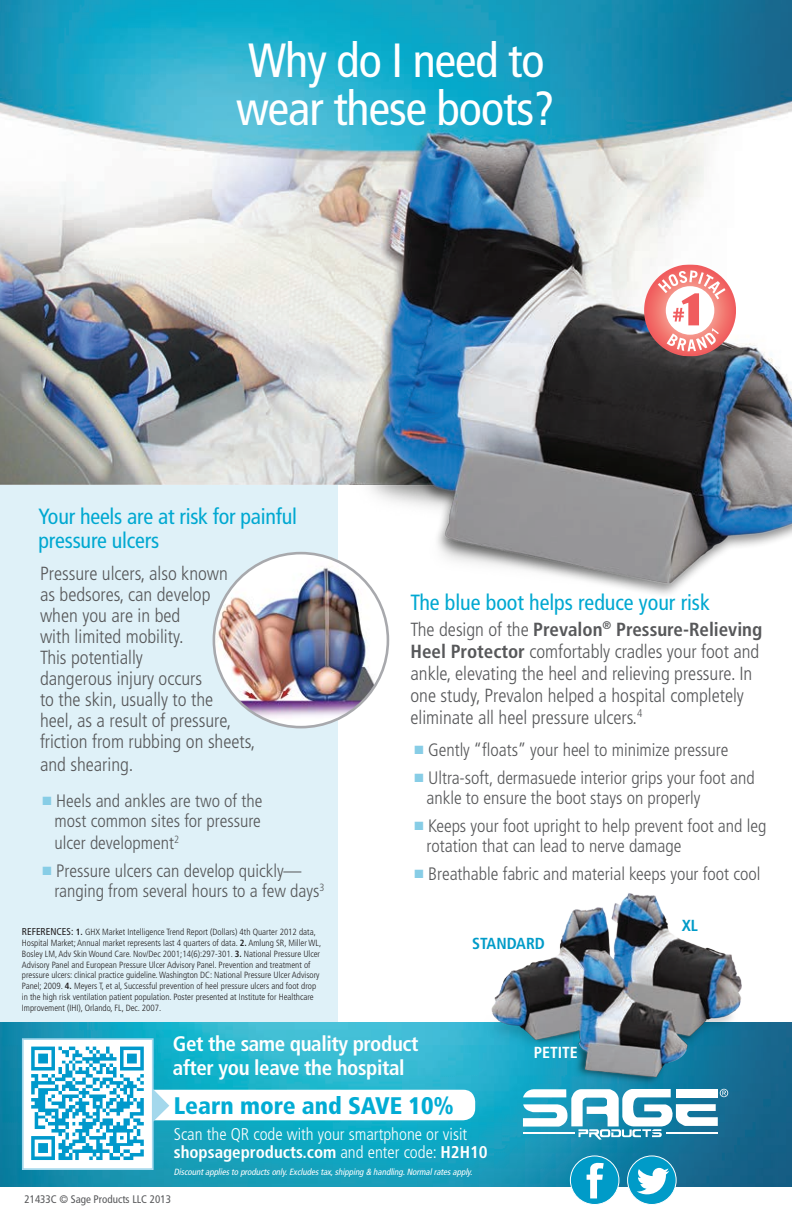
<style>
.page{position:relative;width:792px;height:1224px;background:#fff}
.page>*{position:absolute;margin:0;border:0;box-sizing:border-box;transform-origin:0 0}
.t1{font:condensed 48px "Frutiger";letter-spacing:-.02em;color:#fff}
.t2{font:900 condensed 24px "Frutiger";color:#02acd4}
.t3{font:condensed 22px "Frutiger";letter-spacing:-.01em;color:#00a8d1}
.t4{font:700 condensed 21px/23.4px "Frutiger";letter-spacing:-.02em;color:#fff}
.t5{font:300 condensed 19px/21px "Frutiger";color:#57585a}
.t6{font:300 condensed 18px/20px "Frutiger";color:#57585a}
.t7{font:300 condensed 17px/18px "Frutiger";color:#fff}
.t8{font:700 condensed 16px "Frutiger";color:#009bc8}
.t9{font:700 condensed 16px "Frutiger";color:#fff}
.t10{font:condensed 11px "Frutiger";color:#57585a}
.t11{font:300 condensed 9px/10.8px "Frutiger";color:#231f20}
.t12{font:italic condensed 9px "Frutiger";color:#fff}
.s1{color:#87cde6}
.s2{font-weight:400;font-size:10px}
.s3{font-weight:700}
</style>
<div class="page">
<div style="left:0;top:0;width:338px;height:1152px;background:#dff1f8"></div>
<img style="left:0;top:0;width:792px;height:655px">
<img style="left:0;top:1023px;width:792px;height:163px">
<div style="left:142px;top:1090px;width:333px;height:30px;background:#fff;border-radius:12px"></div>
<svg style="left:154px;top:1087px;width:15px;height:36px"></svg>
<img style="left:25px;top:1041px;width:126px;height:126px">
<div style="left:22px;top:1038px;width:132px;height:132px;border:2px solid #a4d8ec"></div>
<div style="left:628px;top:1156px;width:48px;height:49px;background:#009bc8;border-radius:50%"></div>
<div style="left:627px;top:1156px;width:50px;height:49px;border:1px solid #fff;border-radius:50%"></div>
<svg style="left:637px;top:1168px;width:32px;height:26px"></svg>
<div style="left:570px;top:1156px;width:49px;height:49px;background:#009bc8;border-radius:50%"></div>
<div style="left:570px;top:1156px;width:49px;height:49px;border:1px solid #fff;border-radius:50%"></div>
<svg style="left:587px;top:1163px;width:17px;height:35px"></svg>
<svg style="left:523px;top:1115px;width:205px;height:25px"></svg>
<hr style="left:666px;top:1133px;width:52px;height:1px;background:#fff">
<svg style="left:644px;top:264px;width:92px;height:92px"></svg>
<img style="left:454px;top:893px;width:300px;height:222px">
<img style="left:214px;top:559px;width:174px;height:162px">
<p class="t1" style="left:248px;top:32px;width:298px">Why do I need to</p>
<p class="t1" style="left:236px;top:80px;width:320px">wear these boots?</p>
<p class="t3" style="left:39px;top:504px;width:260px">Your heels are at risk for painful</p>
<p class="t3" style="left:39px;top:528px;width:122px">pressure ulcers</p>
<p class="t5" style="left:40px;top:563px;width:217px">Pressure ulcers, also known<br>as bedsores, can develop<br>when you are in bed<br>with limited mobility.<br>This potentially<br>dangerous injury occurs<br>to the skin, usually to the<br>heel, as a result of pressure, friction from rubbing on sheets,</p>
<p class="t5" style="left:40px;top:754px;width:95px">and shearing.</p>
<p class="t6" style="left:43px;top:791px;width:221px;text-align:center"><span class="s1">■</span> Heels and ankles are two of the most common sites for pressure</p>
<p class="t6" style="left:55px;top:833px;width:126px">ulcer development<sup>2</sup></p>
<p class="t6" style="left:43px;top:861px;width:265px"><span class="s1">■</span> Pressure ulcers can develop quickly—⎯</p>
<p class="t6" style="left:55px;top:881px;width:271px">ranging from several hours to a few days<sup>3</sup></p>
<p class="t11" style="left:22px;top:927px;width:301px"><span class="s2">REFERENCES:</span> <span class="s3">1.</span> GHX Market Intelligence Trend Report (Dollars) 4th Quarter 2012 data, Hospital Market; Annual market represents last 4 quarters of data. <span class="s3">2.</span> Amlung SR, Miller WL, Bosley LM, Adv Skin Wound Care. Nov/Dec 2001;14(6):297-301. <span class="s3">3.</span> National Pressure Ulcer Advisory Panel and European Pressure Ulcer Advisory Panel. Prevention and treatment of pressure ulcers: clinical practice guideline. Washington DC: National Pressure Ulcer Advisory Panel; 2009. <span class="s3">4.</span> Meyers T, et al, Successful prevention of heel pressure ulcers and foot drop in the high risk ventilation patient population. Poster presented at Institute for Healthcare Improvement (IHI), Orlando, FL, Dec. 2007.</p>
<p class="t3" style="left:411px;top:589px;width:301px">The blue boot helps reduce your risk</p>
<p class="t5" style="left:411px;top:619px;width:353px;line-height:22px">The design of the <span class="s3">Prevalon</span><sup>®</sup> <span class="s3">Pressure-Relieving Heel Protector</span> comfortably cradles your foot and ankle, elevating the heel and relieving pressure. In one study, Prevalon helped a hospital completely eliminate all heel pressure ulcers.<sup>4</sup></p>
<p class="t6" style="left:415px;top:740px;width:316px"><span class="s1">■</span> Gently “floats” your heel to minimize pressure</p>
<p class="t6" style="left:426px;top:768px;width:330px;text-indent:-12px"><span class="s1">■</span> Ultra-soft, dermasuede interior grips your foot and ankle to ensure the boot stays on properly</p>
<p class="t6" style="left:426px;top:816px;width:341px;text-indent:-12px"><span class="s1">■</span> Keeps your foot upright to help prevent foot and leg rotation that can lead to nerve damage</p>
<p class="t6" style="left:415px;top:864px;width:347px"><span class="s1">■</span> Breathable fabric and material keeps your foot cool</p>
<p class="t8" style="left:472px;top:934px;width:74px">STANDARD</p>
<p class="t8" style="left:682px;top:916px;width:18px">XL</p>
<p class="t4" style="left:173px;top:1032px;width:247px">Get the same quality product after you leave the hospital</p>
<p class="t2" style="left:174px;top:1091px;width:282px">Learn more and SAVE 10%</p>
<p class="t7" style="left:174px;top:1125px;width:316px">Scan the QR code with your smartphone or visit <span class="s3">shopsageproducts.com</span> and enter code: <span class="s3">H2H10</span></p>
<p class="t12" style="left:174px;top:1167px;width:302px">Discountappliesto productsonly.Excludestax,shipping &amp; handling.Normalratesapply.</p>
<p class="t10" style="left:24px;top:1193px;width:148px">21433C © Sage Products LLC 2013</p>
<p class="t9" style="left:534px;top:1043px;width:46px">PETITE</p>
</div>
